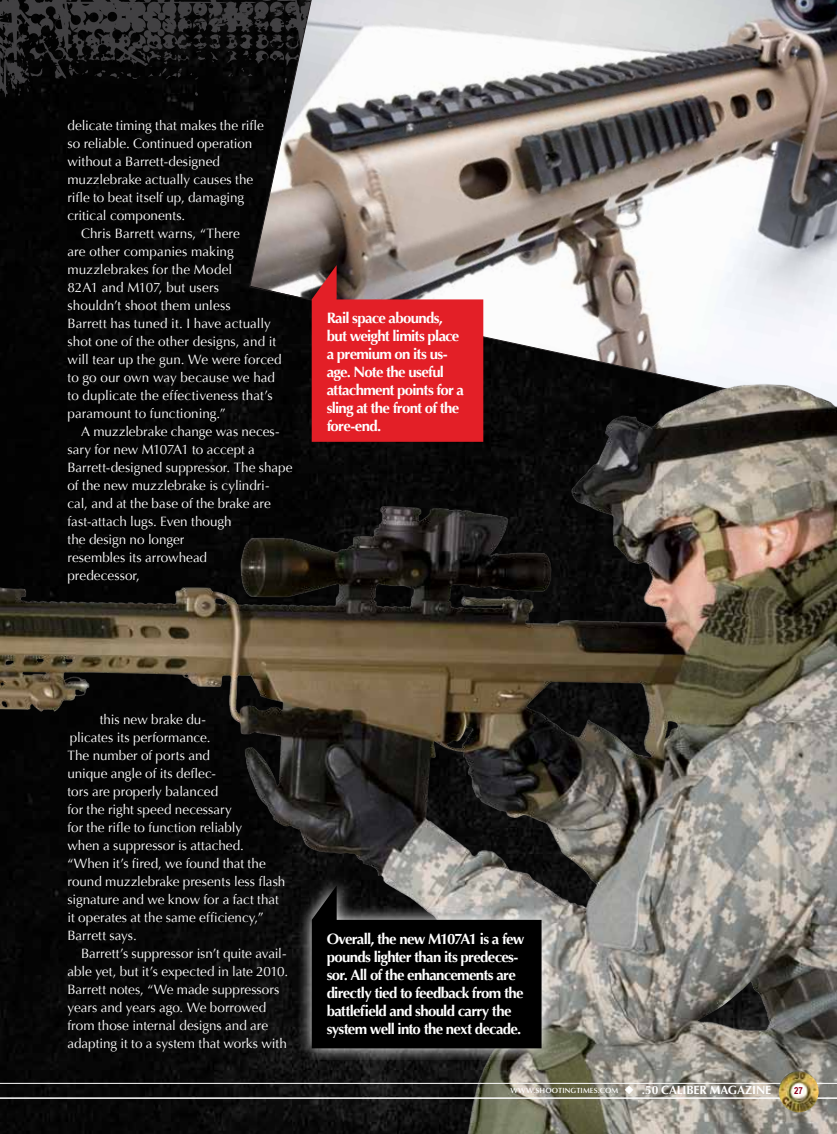
<style>
.page{position:relative;width:837px;height:1134px;background:#fff}
.page>*{position:absolute;margin:0;border:0;box-sizing:border-box;transform-origin:0 0}
.t1{font:700 15px/18px "Optima";letter-spacing:-.045em;color:#fff}
.t2{font:13.5px "Optima";color:#fff}
.t3{font:700 9.75px "Arial Narrow";color:#8b0018}
.t4{font:600 7.5px "Optima LT Std";letter-spacing:.01em;color:#fff}
.s1{font-weight:700;font-size:12px}
</style>
<div class="page">
<img style="left:0;top:99px;width:837px;height:1035px">
<svg style="left:0;top:0;width:249px;height:99px;background:#1a1a1b"></svg>
<svg style="left:249px;top:0;width:588px;height:417px"></svg>
<img style="left:461px;top:385px;width:281px;height:238px">
<svg style="left:312px;top:265px;width:171px;height:177px;background:#d43339"></svg>
<svg style="left:296px;top:870px;width:260px;height:190px;background:#63625e"></svg>
<svg style="left:312px;top:886px;width:230px;height:162px;background:#181817"></svg>
<hr style="left:0;top:1083px;width:837px;height:1px;background:#fff">
<hr style="left:0;top:1097px;width:837px;height:2px;background:#fff">
<img style="left:779px;top:1071px;width:40px;height:41px">
<p class="t2" style="left:68px;top:117px;width:198px">delicate timing that makes the rifle</p>
<p class="t2" style="left:68px;top:135px;width:186px">so reliable. Continued operation</p>
<p class="t2" style="left:68px;top:153px;width:154px">without a Barrett-designed</p>
<p class="t2" style="left:68px;top:171px;width:187px">muzzlebrake actually causes the</p>
<p class="t2" style="left:68px;top:189px;width:178px">rifle to beat itself up, damaging</p>
<p class="t2" style="left:68px;top:207px;width:119px">critical components.</p>
<p class="t2" style="left:81px;top:225px;width:161px">Chris Barrett warns, “There</p>
<p class="t2" style="left:68px;top:243px;width:168px">are other companies making</p>
<p class="t2" style="left:68px;top:261px;width:166px">muzzlebrakes for the Model</p>
<p class="t2" style="left:68px;top:279px;width:153px">82A1 and M107, but users</p>
<p class="t2" style="left:68px;top:297px;width:165px">shouldn’t shoot them unless</p>
<p class="t2" style="left:68px;top:315px;width:205px">Barrett has tuned it. I have actually</p>
<p class="t2" style="left:68px;top:334px;width:210px">shot one of the other designs, and it</p>
<p class="t2" style="left:68px;top:352px;width:216px">will tear up the gun. We were forced</p>
<p class="t2" style="left:68px;top:370px;width:209px">to go our own way because we had</p>
<p class="t2" style="left:68px;top:388px;width:207px">to duplicate the effectiveness that’s</p>
<p class="t2" style="left:68px;top:406px;width:160px">paramount to functioning.”</p>
<p class="t2" style="left:81px;top:424px;width:200px">A muzzlebrake change was neces-</p>
<p class="t2" style="left:68px;top:442px;width:189px">sary for new M107A1 to accept a</p>
<p class="t2" style="left:68px;top:460px;width:227px">Barrett-designed suppressor. The shape</p>
<p class="t2" style="left:68px;top:478px;width:204px">of the new muzzlebrake is cylindri-</p>
<p class="t2" style="left:68px;top:496px;width:205px">cal, and at the base of the brake are</p>
<p class="t2" style="left:68px;top:514px;width:166px">fast-attach lugs. Even though</p>
<p class="t2" style="left:68px;top:532px;width:118px">the design no longer</p>
<p class="t2" style="left:68px;top:550px;width:141px">resembles its arrowhead</p>
<p class="t2" style="left:68px;top:568px;width:74px">predecessor,</p>
<p class="t1" style="left:327px;top:309px;width:139px">Rail space abounds, but weight limits place a premium on its us&shy;age. Note the useful attachment points for a sling at the front of the fore-end.</p>
<p class="t2" style="left:100px;top:712px;width:108px">this new brake du-</p>
<p class="t2" style="left:70px;top:730px;width:142px">plicates its performance.</p>
<p class="t2" style="left:68px;top:748px;width:144px">The number of ports and</p>
<p class="t2" style="left:68px;top:766px;width:150px">unique angle of its deflec-</p>
<p class="t2" style="left:68px;top:784px;width:152px">tors are properly balanced</p>
<p class="t2" style="left:68px;top:802px;width:166px">for the right speed necessary</p>
<p class="t2" style="left:68px;top:820px;width:176px">for the rifle to function reliably</p>
<p class="t2" style="left:68px;top:838px;width:178px">when a suppressor is attached.</p>
<p class="t2" style="left:68px;top:856px;width:200px">“When it’s fired, we found that the</p>
<p class="t2" style="left:68px;top:874px;width:219px">round muzzlebrake presents less flash</p>
<p class="t2" style="left:68px;top:892px;width:213px">signature and we know for a fact that</p>
<p class="t2" style="left:68px;top:910px;width:198px">it operates at the same efficiency,”</p>
<p class="t2" style="left:68px;top:928px;width:71px">Barrett says.</p>
<p class="t2" style="left:81px;top:946px;width:207px">Barrett’s suppressor isn’t quite avail-</p>
<p class="t2" style="left:68px;top:964px;width:222px">able yet, but it’s expected in late 2010.</p>
<p class="t2" style="left:68px;top:982px;width:213px">Barrett notes, “We made suppressors</p>
<p class="t2" style="left:68px;top:1000px;width:200px">years and years ago. We borrowed</p>
<p class="t2" style="left:68px;top:1018px;width:202px">from those internal designs and are</p>
<p class="t2" style="left:68px;top:1036px;width:221px">adapting it to a system that works with</p>
<p class="t1" style="left:327px;top:930px;width:199px">Overall, the new M107A1 is a few pounds lighter than its predeces&shy;sor. All of the enhancements are directly tied to feedback from the battlefield and should carry the system well into the next decade.</p>
<p class="t4" style="left:510px;top:1086px;width:262px">WWW.SHOOTINGTIMES.COM ◆ <span class="s1">.50 CALIBER MAGAZINE</span></p>
<p class="t3" style="left:794px;top:1083px;width:10px">27</p>
</div>
